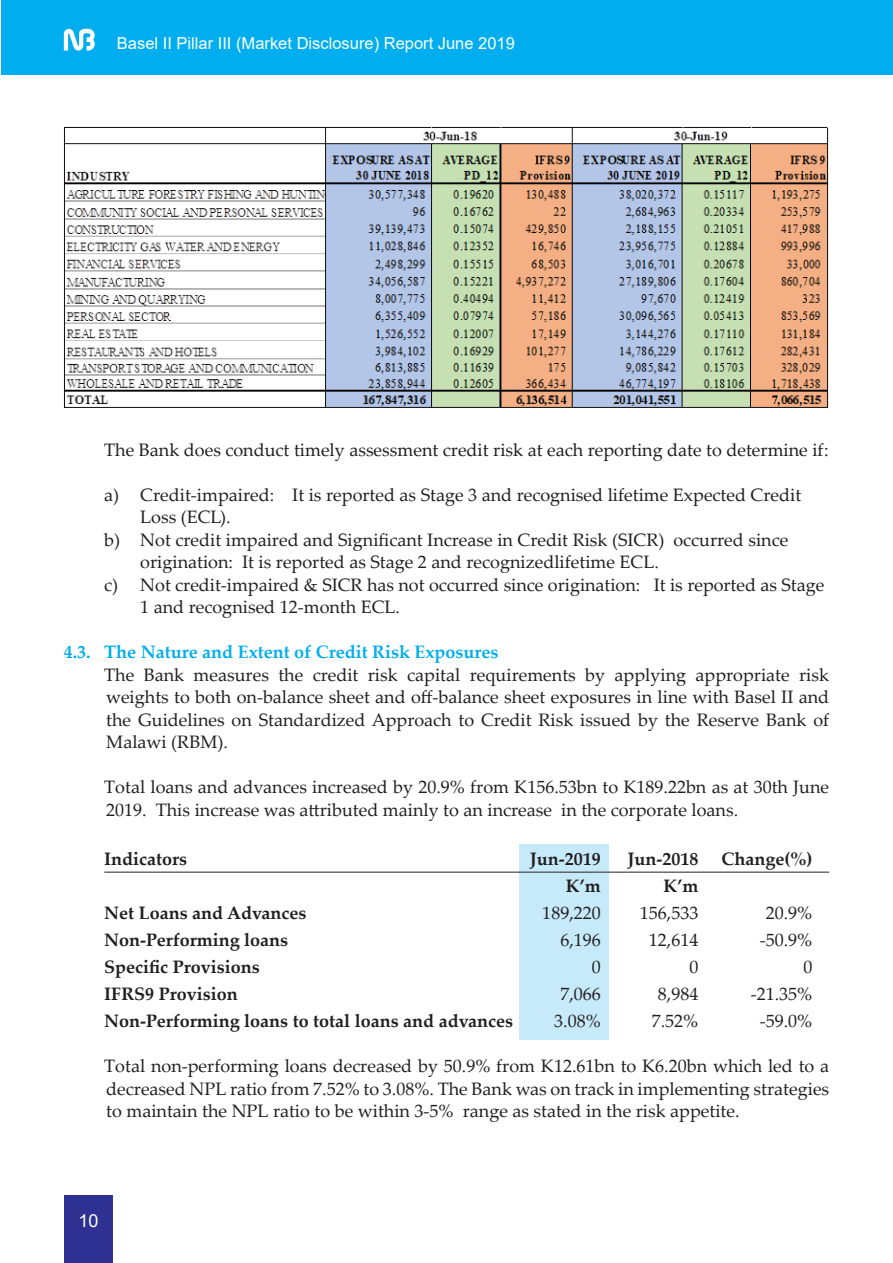
<style>
.page{position:relative;width:893px;height:1263px;background:#fff}
.page>*{position:absolute;margin:0;border:0;box-sizing:border-box;transform-origin:0 0}
.t1{font:18px/22.5px "Palatino Linotype";color:#231f20}
.t2{font:700 18px "Palatino Linotype";color:#231f20}
.t3{font:700 18px "Palatino Linotype";color:#00aeef}
.t4{font:18px "Arial";color:#fff}
.t5{font:16.5px "Arial";color:#fff}
</style>
<div class="page">
<div style="left:1px;top:0;width:892px;height:75px;background:#00aeef"></div>
<div style="left:65px;top:1196px;width:48px;height:67px;background:#2e3092"></div>
<svg style="left:64px;top:29px;width:31px;height:22px"></svg>
<div style="left:520px;top:844px;width:89px;height:196px;background:#c6eafa"></div>
<hr style="left:104px;top:872px;width:725px;height:1px;background:#231f20">
<img style="left:64px;top:127px;width:765px;height:280px">
<p class="t5" style="left:117px;top:32px;width:399px">Basel II Pillar III (Market Disclosure) Report June 2019</p>
<p class="t1" style="left:104px;top:438px;width:726px">The Bank does conduct timely assessment credit risk at each reporting date to determine if:</p>
<p class="t1" style="left:140px;top:483px;width:662px;text-indent:-36px">a) Credit-impaired: It is reported as Stage 3 and recognised lifetime Expected Credit<br>Loss (ECL).</p>
<p class="t1" style="left:140px;top:528px;width:649px;text-indent:-36px">b) Not credit impaired and Significant Increase in Credit Risk (SICR) occurred since origination: It is reported as Stage 2 and recognizedlifetime ECL.</p>
<p class="t1" style="left:140px;top:573px;width:685px;text-indent:-36px">c) Not credit-impaired &amp; SICR has not occurred since origination: It is reported as Stage<br>1 and recognised 12-month ECL.</p>
<p class="t3" style="left:64px;top:639px;width:436px">4.3. The Nature and Extent of Credit Risk Exposures</p>
<p class="t1" style="left:104px;top:663px;width:726px;text-align:justify">The Bank measures the credit risk capital requirements by applying appropriate risk weights to both on-balance sheet and off-balance sheet exposures in line with Basel II and the Guidelines on Standardized Approach to Credit Risk issued by the Reserve Bank of Malawi (RBM).</p>
<p class="t1" style="left:104px;top:775px;width:726px">Total loans and advances increased by 20.9% from K156.53bn to K189.22bn as at 30th June<br>2019. This increase was attributed mainly to an increase in the corporate loans.</p>
<p class="t2" style="left:104px;top:846px;width:84px">Indicators</p>
<p class="t2" style="left:530px;top:846px;width:72px">Jun-2019</p>
<p class="t2" style="left:627px;top:846px;width:72px">Jun-2018</p>
<p class="t2" style="left:721px;top:846px;width:92px">Change(%)</p>
<p class="t2" style="left:566px;top:873px;width:36px">K’m</p>
<p class="t2" style="left:663px;top:873px;width:36px">K’m</p>
<p class="t2" style="left:104px;top:900px;width:204px">Net Loans and Advances</p>
<p class="t1" style="left:542px;top:901px;width:60px">189,220</p>
<p class="t1" style="left:640px;top:901px;width:60px">156,533</p>
<p class="t1" style="left:766px;top:901px;width:48px">20.9%</p>
<p class="t2" style="left:104px;top:927px;width:185px">Non-Performing loans</p>
<p class="t1" style="left:560px;top:928px;width:42px">6,196</p>
<p class="t1" style="left:649px;top:928px;width:51px">12,614</p>
<p class="t1" style="left:760px;top:928px;width:54px">-50.9%</p>
<p class="t2" style="left:104px;top:954px;width:157px">Specific Provisions</p>
<p class="t1" style="left:592px;top:955px;width:10px">0</p>
<p class="t1" style="left:689px;top:955px;width:10px">0</p>
<p class="t1" style="left:803px;top:955px;width:10px">0</p>
<p class="t2" style="left:104px;top:981px;width:135px">IFRS9 Provision</p>
<p class="t1" style="left:560px;top:982px;width:42px">7,066</p>
<p class="t1" style="left:658px;top:982px;width:42px">8,984</p>
<p class="t1" style="left:751px;top:982px;width:63px">-21.35%</p>
<p class="t2" style="left:104px;top:1008px;width:410px">Non-Performing loans to total loans and advances</p>
<p class="t1" style="left:554px;top:1009px;width:48px">3.08%</p>
<p class="t1" style="left:652px;top:1009px;width:48px">7.52%</p>
<p class="t1" style="left:760px;top:1009px;width:54px">-59.0%</p>
<p class="t1" style="left:104px;top:1054px;width:726px;text-align:justify">Total non-performing loans decreased by 50.9% from K12.61bn to K6.20bn which led to a decreased NPL ratio from 7.52% to 3.08%. The Bank was on track in implementing strategies to maintain the NPL ratio to be within 3-5% range as stated in the risk appetite.</p>
<p class="t4" style="left:79px;top:1208px;width:22px">10</p>
</div>
